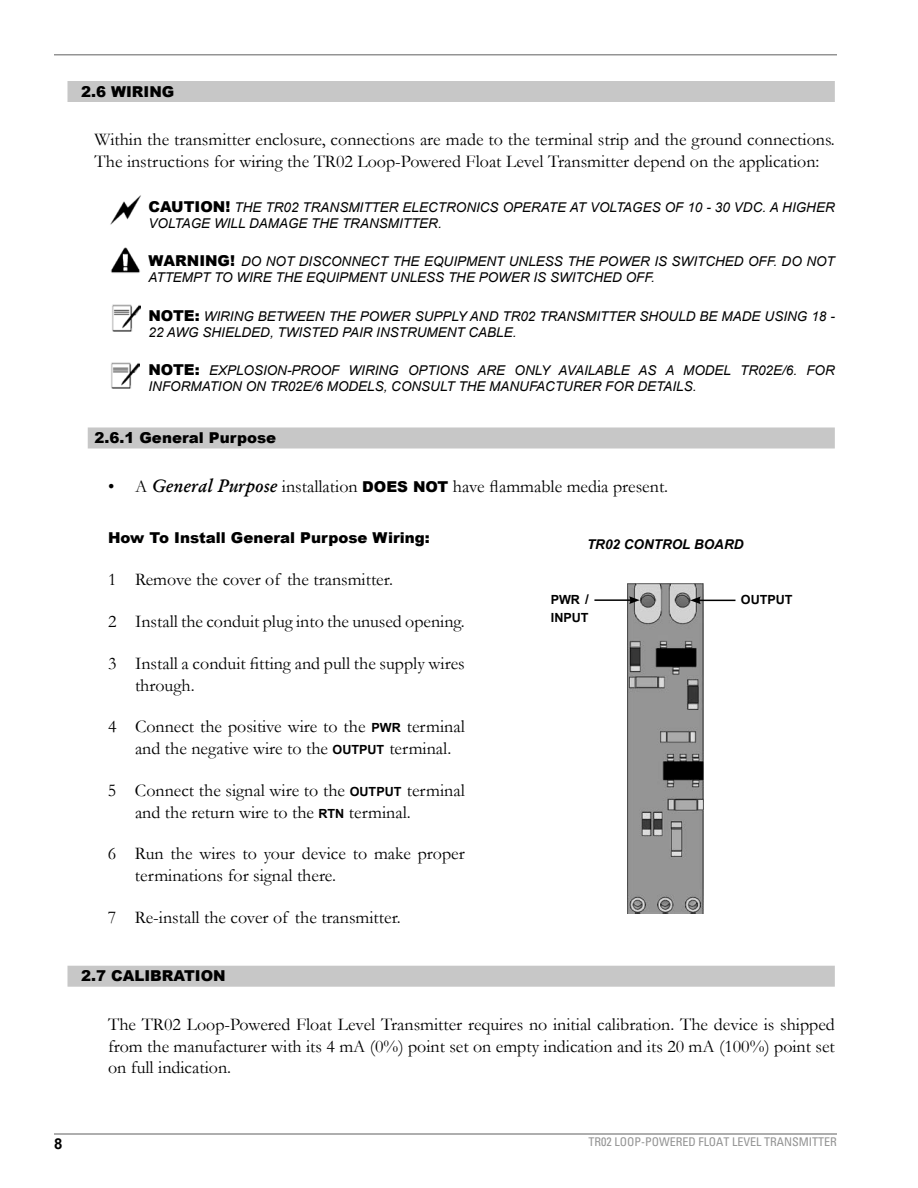
<style>
.page{position:relative;width:918px;height:1188px;background:#fff}
.page>*{position:absolute;margin:0;border:0;box-sizing:border-box;transform-origin:0 0}
.t1{font:18px/21.6px "Garamond";color:#000}
.t2{font:900 15px "Arial";color:#000}
.t3{font:700 15px "Arial";color:#000}
.t4{font:italic 13.5px/16.2px "Arial";color:#000}
.t5{font:italic 700 13.5px "Arial";color:#000}
.t6{font:700 12.6px/18px "Arial";color:#000}
.t7{font:condensed 12px "Univers";color:#949494}
.s1{font-weight:900;font-style:normal;font-size:15px}
.s2{font-family:"Garamond Kursiv Halbfett"}
.s3{font-family:"Arial";font-weight:900;font-size:15px}
.s4{font-family:"Arial";font-weight:700;font-size:12.6px}
.s5{font-size:13.5px}
</style>
<div class="page">
<hr style="left:54px;top:1133px;width:783px;height:2px;background:#949494">
<hr style="left:54px;top:54px;width:783px;height:2px;background:#949494">
<div style="left:68px;top:81px;width:767px;height:21px;background:#c7c7c7"></div>
<div style="left:88px;top:428px;width:747px;height:20px;background:#c7c7c7"></div>
<div style="left:68px;top:966px;width:767px;height:21px;background:#c7c7c7"></div>
<img style="left:110px;top:247px;width:30px;height:26px">
<img style="left:112px;top:305px;width:29px;height:26px">
<img style="left:110px;top:195px;width:31px;height:30px">
<img style="left:628px;top:584px;width:75px;height:330px">
<hr style="left:594px;top:599px;width:38px;height:2px;background:#000">
<svg style="left:629px;top:596px;width:11px;height:8px"></svg>
<hr style="left:698px;top:600px;width:37px;height:1px;background:#000">
<svg style="left:690px;top:597px;width:11px;height:7px"></svg>
<img style="left:111px;top:362px;width:29px;height:27px">
<p class="t2" style="left:81px;top:80px;width:95px">2.6 WIRING</p>
<p class="t1" style="left:94px;top:128px;width:742px">Within the transmitter enclosure, connections are made to the terminal strip and the ground connections.<br>The instructions for wiring the TR02 Loop-Powered Float Level Transmitter depend on the application:</p>
<p class="t4" style="left:148px;top:199px;width:688px"><span class="s1">CAUTION!</span> THE TR02 TRANSMITTER ELECTRONICS OPERATE AT VOLTAGES OF 10 - 30 VDC. A HIGHER<br>VOLTAGE WILL DAMAGE THE TRANSMITTER.</p>
<p class="t4" style="left:148px;top:254px;width:688px"><span class="s1">WARNING!</span> DO NOT DISCONNECT THE EQUIPMENT UNLESS THE POWER IS SWITCHED OFF. DO NOT<br>ATTEMPT TO WIRE THE EQUIPMENT UNLESS THE POWER IS SWITCHED OFF.</p>
<p class="t4" style="left:148px;top:308px;width:688px"><span class="s1">NOTE:</span> WIRING BETWEEN THE POWER SUPPLY AND TR02 TRANSMITTER SHOULD BE MADE USING 18 -<br>22 AWG SHIELDED, TWISTED PAIR INSTRUMENT CABLE.</p>
<p class="t4" style="left:148px;top:363px;width:688px"><span class="s1">NOTE:</span> EXPLOSION-PROOF WIRING OPTIONS ARE ONLY AVAILABLE AS A MODEL TR02E/6. FOR<br>INFORMATION ON TR02E/6 MODELS, CONSULT THE MANUFACTURER FOR DETAILS.</p>
<p class="t2" style="left:94px;top:427px;width:183px">2.6.1 General Purpose</p>
<p class="t1" style="left:108px;top:475px;width:562px">• A <span class="s2">General Purpose</span> installation <span class="s3">DOES NOT</span> have flammable media present.</p>
<p class="t2" style="left:108px;top:527px;width:323px">How To Install General Purpose Wiring:</p>
<p class="t1" style="left:108px;top:568px;width:287px">1 Remove the cover of the transmitter.</p>
<p class="t1" style="left:108px;top:610px;width:358px">2 Install the conduit plug into the unused opening.</p>
<p class="t1" style="left:135px;top:652px;width:331px;text-indent:-27px">3 Install a conduit fitting and pull the supply wires through.</p>
<p class="t1" style="left:135px;top:716px;width:331px;text-indent:-27px">4 Connect the positive wire to the <span class="s4">PWR</span> terminal and the negative wire to the <span class="s4">OUTPUT</span> terminal.</p>
<p class="t1" style="left:135px;top:779px;width:331px;text-indent:-27px">5 Connect the signal wire to the <span class="s4">OUTPUT</span> terminal and the return wire to the <span class="s4">RTN</span> terminal.</p>
<p class="t1" style="left:135px;top:842px;width:331px;text-indent:-27px">6 Run the wires to your device to make proper terminations for signal there.</p>
<p class="t1" style="left:108px;top:906px;width:294px">7 Re-install the cover of the transmitter.</p>
<p class="t5" style="left:587px;top:536px;width:158px">TR02 CONTROL BOARD</p>
<p class="t6" style="left:551px;top:591px;width:40px">PWR <span class="s5">/<br></span>INPUT</p>
<p class="t6" style="left:741px;top:591px;width:53px">OUTPUT</p>
<p class="t2" style="left:81px;top:965px;width:146px">2.7 CALIBRATION</p>
<p class="t1" style="left:108px;top:1013px;width:728px;text-align:justify">The TR02 Loop-Powered Float Level Transmitter requires no initial calibration. The device is shipped from the manufacturer with its 4 mA (0%) point set on empty indication and its 20 mA (100%) point set on full indication.</p>
<p class="t3" style="left:54px;top:1133px;width:10px">8</p>
<p class="t7" style="left:588px;top:1135px;width:250px">TR02 LOOP-POWERED FLOAT LEVEL TRANSMITTER</p>
</div>
